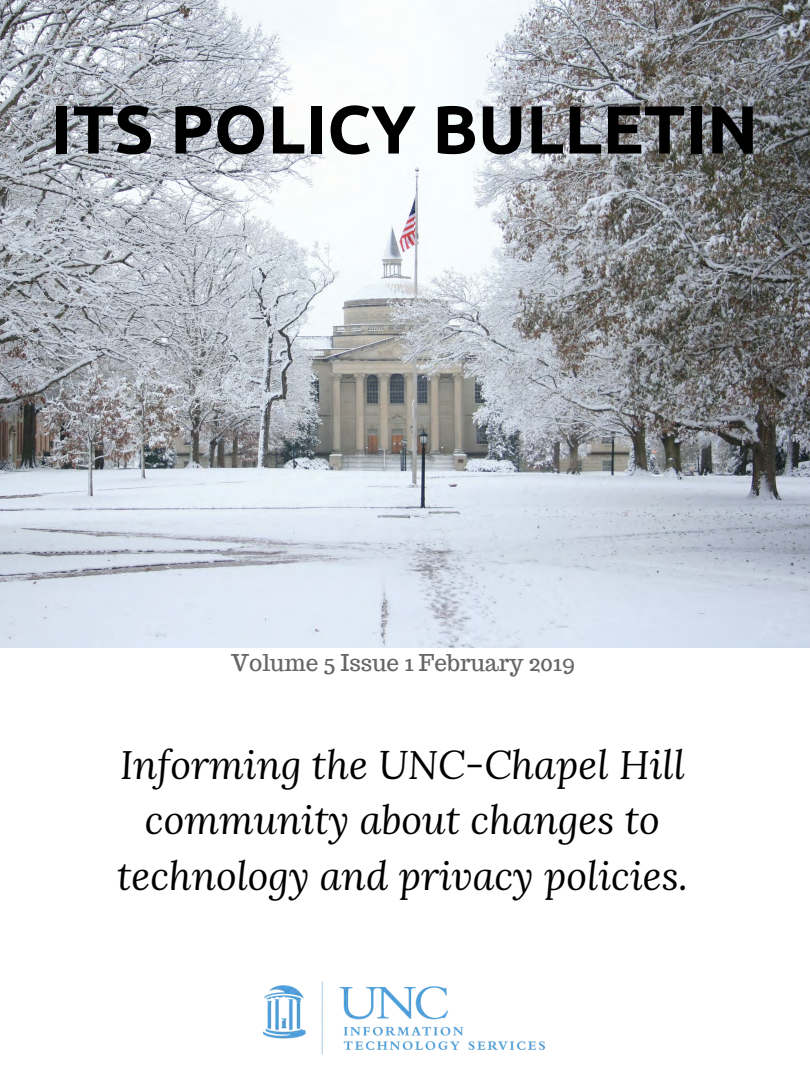
<style>
.page{position:relative;width:810px;height:1080px;background:#fff}
.page>*{position:absolute;margin:0;border:0;box-sizing:border-box;transform-origin:0 0}
.t1{font:700 67.94px "Ubuntu";color:#000}
.t2{font:italic 39.62px/55.3px "Lora";color:#000;text-align:center}
.t3{font:22.62px "Trocchi";color:#666}
</style>
<div class="page">
<img style="left:0;top:0;width:810px;height:648px">
<img style="left:263px;top:981px;width:282px;height:74px">
<h1 class="t1" style="left:51px;top:90px;width:709px">ITS POLICY BULLETIN</h1>
<p class="t3" style="left:231px;top:648px;width:346px">Volume 5 Issue 1 February 2019</p>
<p class="t2" style="left:117px;top:736px;width:572px">Informing the UNC-Chapel Hill community about changes to technology and privacy policies.</p>
</div>
